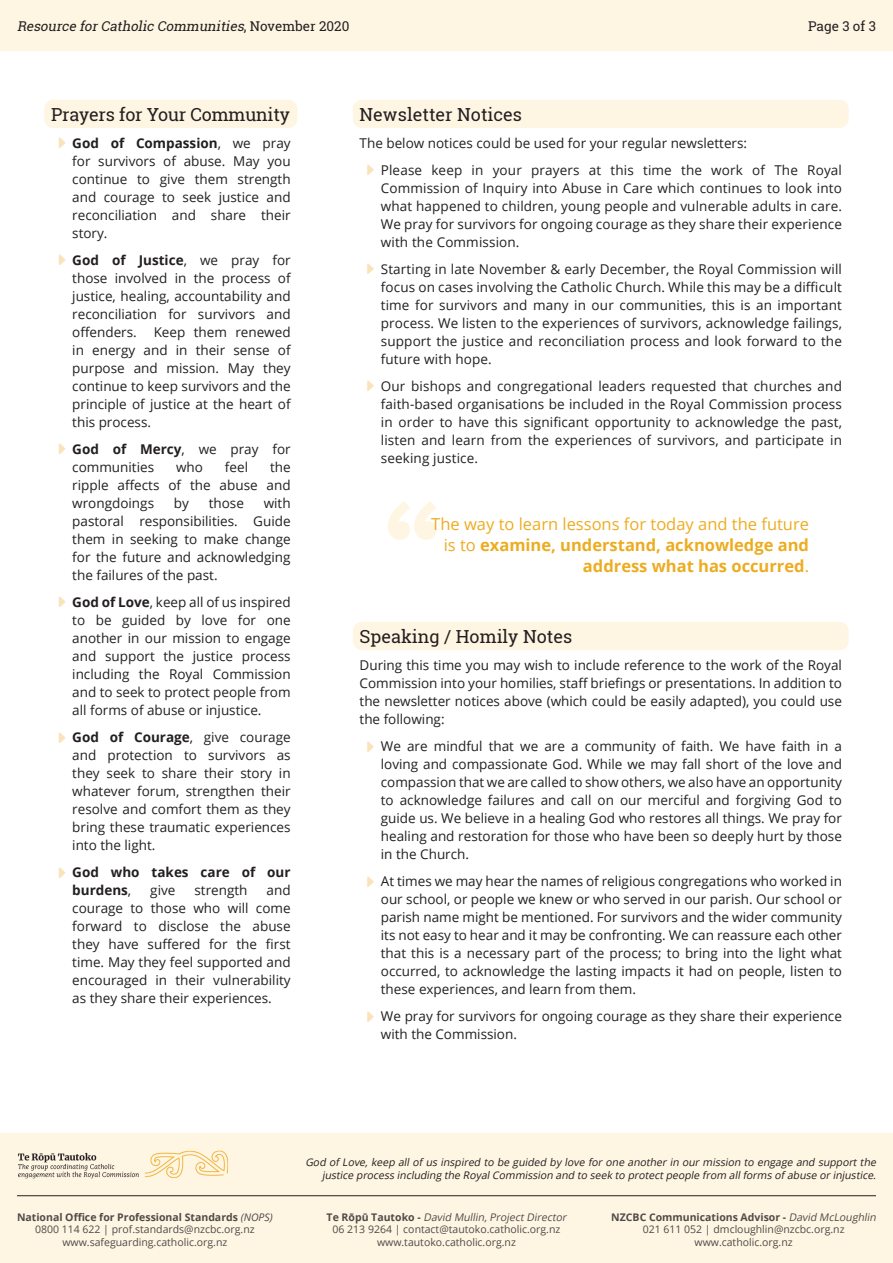
<style>
.page{position:relative;width:893px;height:1263px;background:#fff}
.page>*{position:absolute;margin:0;border:0;box-sizing:border-box;transform-origin:0 0}
.Body_-_2_column{font:700 108.75px "Bookman Old Style";color:#fff5e3}
.Heading_highlighted{font:18px "Roboto Slab";color:#231f20}
.t1{font:700 16.5px/21px "Open Sans";color:#edac20;text-align:right}
.Body_-_1_column{font:13.5px/18px "Open Sans";color:#231f20;text-align:justify}
.t2{font:italic 13.5px "Roboto Slab";color:#231f20}
.t3{font:700 13.5px/18px "Open Sans";color:#231f20}
.t4{font:13.5px "Roboto Slab";color:#231f20}
.t5{font:10.5px/12.6px "Open Sans";color:#231f20;text-align:center}
.Body_-_1_column-2{font:italic 10.5px/12.6px "Open Sans";color:#231f20;text-align:right}
.s1{font-style:normal}
.s2{font-weight:700}
.s3{font-weight:400}
.s4{font-style:italic}
</style>
<div class="page">
<div style="left:0;top:0;width:893px;height:51px;background:#fff5e3"></div>
<div style="left:0;top:1133px;width:893px;height:130px;background:#fff5e3"></div>
<img style="left:17px;top:1150px;width:211px;height:29px">
<hr style="left:17px;top:1195px;width:859px;height:1px;background:#231f20">
<div style="left:44px;top:100px;width:253px;height:28px;background:#fff5e3;border-radius:9px"></div>
<div style="left:353px;top:100px;width:496px;height:28px;background:#fff5e3;border-radius:9px"></div>
<div style="left:353px;top:622px;width:496px;height:28px;background:#fff5e3;border-radius:9px"></div>
<p class="t2" style="left:17px;top:17px;width:334px">Resource forCatholic Communities<span class="s1">, N o v e m b e r 2 0 2 0</span></p>
<p class="t4" style="left:808px;top:17px;width:69px">Page 3 of 3</p>
<p class="Heading_highlighted" style="left:51px;top:102px;width:240px">Prayers for Your Community</p>
<p class="Body_-_1_column" style="left:72px;top:134px;width:220px"><span class="s2">God of Compassion</span>, we pray for survivors of abuse. May you continue to give them strength and courage to seek justice and reconciliation and share their story.</p>
<p class="Body_-_1_column" style="left:72px;top:251px;width:220px"><span class="s2">God of Justice</span>, we pray for those involved in the process of justice, healing, accountability and reconciliation for survivors and offenders. Keep them renewed in energy and in their sense of purpose and mission. May they continue to keep survivors and the principle of justice at the heart of this process.</p>
<p class="Body_-_1_column" style="left:72px;top:440px;width:220px"><span class="s2">God of Mercy</span>, we pray for communities</p>
<p class="Body_-_1_column" style="left:176px;top:458px;width:28px">who</p>
<p class="Body_-_1_column" style="left:225px;top:458px;width:25px">feel</p>
<p class="Body_-_1_column" style="left:72px;top:458px;width:220px;text-indent:198px">the ripple affects of the abuse and wrongdoings</p>
<p class="Body_-_1_column" style="left:72px;top:494px;width:220px;text-indent:191px">with pastoral responsibilities. Guide them in seeking to make change for the future and acknowledging the failures of the past.</p>
<p class="Body_-_1_column" style="left:72px;top:593px;width:220px"><span class="s2">God of Love</span>, keep all of us inspired to be guided by love for one another in our mission to engage and support the justice process including the Royal Commission and to seek to protect people from all forms of abuse or injustice.</p>
<p class="Body_-_1_column" style="left:72px;top:728px;width:220px"><span class="s2">God of Courage</span>, give courage and protection to survivors as they seek to share their story in whatever forum, strengthen their resolve and comfort them as they bring these traumatic experiences into the light.</p>
<p class="t3" style="left:72px;top:863px;width:220px">God who takes care of our burdens<span class="s3">,</span></p>
<p class="Body_-_1_column" style="left:174px;top:494px;width:17px">by</p>
<p class="Body_-_1_column" style="left:209px;top:494px;width:37px">those</p>
<p class="Body_-_1_column" style="left:72px;top:881px;width:220px;text-indent:194px">and courage to those who will come forward to disclose the abuse they have suffered for the first time. May they feel supported and encouraged in their vulnerability as they share their experiences.</p>
<p class="Body_-_1_column" style="left:150px;top:881px;width:27px">give</p>
<p class="Body_-_1_column" style="left:195px;top:881px;width:55px">strength</p>
<p class="Heading_highlighted" style="left:360px;top:102px;width:164px">Newsletter Notices</p>
<p class="Body_-_1_column" style="left:360px;top:134px;width:389px">The below notices could be used for your regular newsletters:</p>
<p class="Body_-_1_column" style="left:381px;top:161px;width:463px">Please keep in your prayers at this time the work of The Royal Commission of Inquiry into Abuse in Care which continues to look into what happened to children, young people and vulnerable adults in care.<br>We pray for survivors for ongoing courage as they share their experience with the Commission.</p>
<p class="Body_-_1_column" style="left:381px;top:260px;width:463px">Starting in late November &amp; early December, the Royal Commission will focus on cases involving the Catholic Church. While this may be a difficult time for survivors and many in our communities, this is an important process. We listen to the experiences of survivors, acknowledge failings, support the justice and reconciliation process and look forward to the future with hope.</p>
<p class="Body_-_1_column" style="left:381px;top:377px;width:463px">Our bishops and congregational leaders requested that churches and faith-based organisations be included in the Royal Commission process in order to have this significant opportunity to acknowledge the past, listen and learn from the experiences of survivors, and participate in seeking justice.</p>
<p class="Body_-_2_column" style="left:384px;top:463px;width:60px">“</p>
<p class="t1" style="left:431px;top:513px;width:379px"><span class="s3">The way to learn lessons for today and the future is to</span> examine, understand, acknowledge and address what has occurred<span class="s3">.</span></p>
<p class="Heading_highlighted" style="left:360px;top:624px;width:214px">Speaking / Homily Notes</p>
<p class="Body_-_1_column" style="left:360px;top:656px;width:484px">During this time you may wish to include reference to the work of the Royal Commission into your homilies, staff briefings or presentations. In addition to the newsletter notices above (which could be easily adapted), you could use the following:</p>
<p class="Body_-_1_column" style="left:381px;top:737px;width:463px">We are mindful that we are a community of faith. We have faith in a loving and compassionate God. While we may fall short of the love and compassion that we are called to show others, we also have an opportunity to acknowledge failures and call on our merciful and forgiving God to guide us. We believe in a healing God who restores all things. We pray for healing and restoration for those who have been so deeply hurt by those in the Church.</p>
<p class="Body_-_1_column" style="left:381px;top:872px;width:463px">At times we may hear the names of religious congregations who worked in our school, or people we knew or who served in our parish. Our school or parish name might be mentioned. For survivors and the wider community its not easy to hear and it may be confronting. We can reassure each other that this is a necessary part of the process; to bring into the light what occurred, to acknowledge the lasting impacts it had on people, listen to these experiences, and learn from them.</p>
<p class="Body_-_1_column" style="left:381px;top:1007px;width:463px">We pray for survivors for ongoing courage as they share their experience with the Commission.</p>
<p class="Body_-_1_column-2" style="left:305px;top:1156px;width:575px">God of Love, keep all of us inspired to be guided by love for one another in our mission to engage and support the justice process including the RoyalCommission and to seek to protectpeople from allforms of abuse orinjustice.</p>
<p class="t5" style="left:17px;top:1210px;width:257px"><span class="s2">National Office for Professional Standards</span> <span class="s4">(NOPS)<br></span>0800 114 622 | prof.standards@nzcbc.org.nz www.safeguarding.catholic.org.nz</p>
<p class="t5" style="left:327px;top:1210px;width:244px"><span class="s2">T e Rō p ū T a u t o ko -</span> <span class="s4">David Mullin,ProjectDirector<br></span>06 213 9264 | contact@tautoko.catholic.org.nz www.tautoko.catholic.org.nz</p>
<p class="t5" style="left:611px;top:1210px;width:269px"><span class="s2">NZCBC Communications Advisor -</span> <span class="s4">David McLoughlin<br></span>021 611 052 | dmcloughlin@nzcbc.org.nz www.catholic.org.nz</p>
</div>
